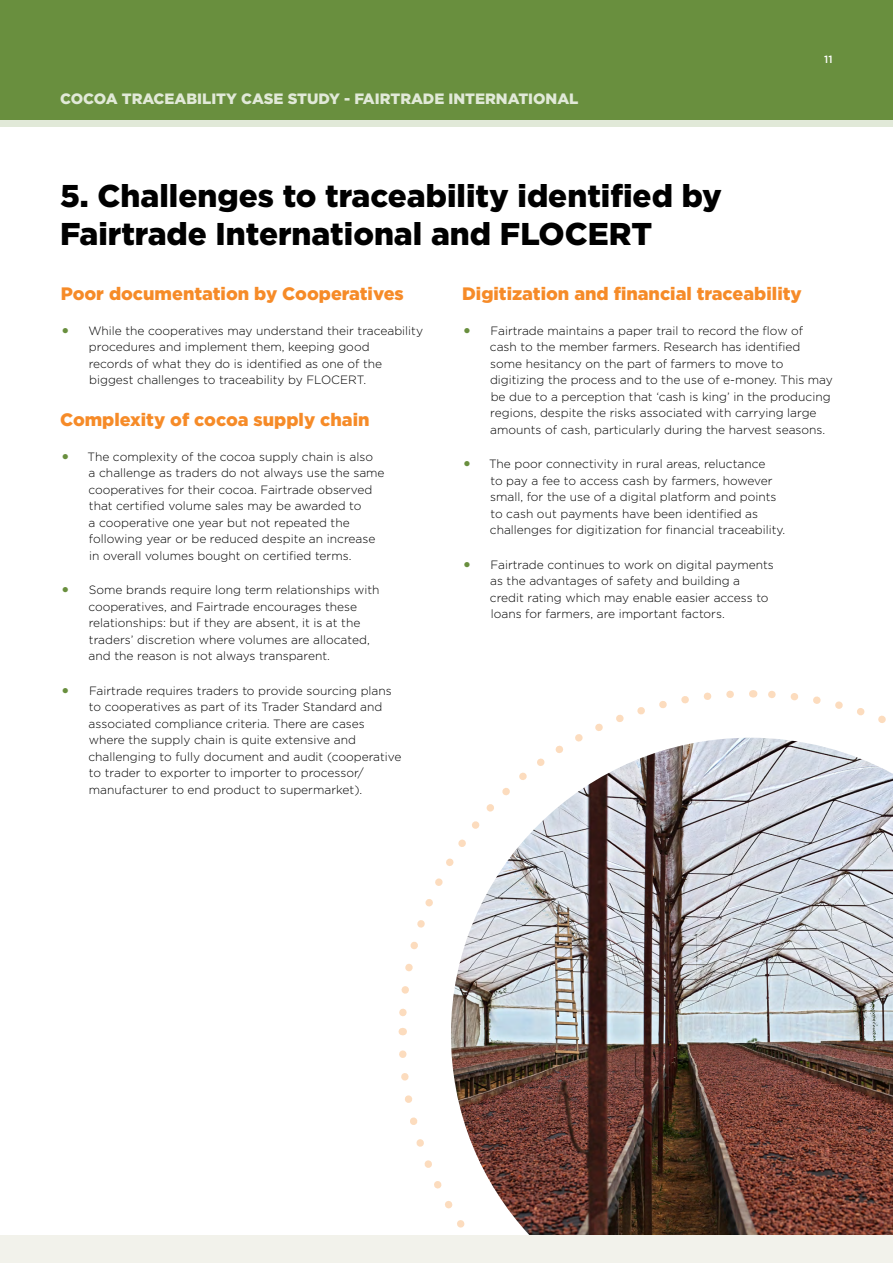
<style>
.page{position:relative;width:893px;height:1263px;background:#fff}
.page>*{position:absolute;margin:0;border:0;box-sizing:border-box;transform-origin:0 0}
.t1{font:900 31.5px/37.8px "Gotham";color:#000}
.Header_3{font:900 18px "Gotham";color:#f68b28}
.t2{font:900 15px "Gotham";color:#e1e9d8}
.t3{font:300 12px/16.5px "Gotham";color:#000}
.t4{font:500 10.5px "Gotham";color:#fff}
.s1{font-size:21px;color:#698f3e}
</style>
<div class="page">
<div style="left:0;top:0;width:893px;height:120px;background:#698f3e"></div>
<div style="left:0;top:120px;width:893px;height:6px;background:#e1e9d8"></div>
<svg style="left:756px;top:690px;width:130px;height:33px"></svg>
<svg style="left:399px;top:690px;width:335px;height:327px"></svg>
<svg style="left:395px;top:1050px;width:56px;height:186px"></svg>
<img style="left:451px;top:738px;width:442px;height:498px">
<div style="left:0;top:1236px;width:893px;height:27px;background:#f2f2eb"></div>
<p class="t2" style="left:60px;top:88px;width:520px">COCOA TRACEABILITY CASE STUDY - FAIRTRADE INTERNATIONAL</p>
<p class="t1" style="left:60px;top:176px;width:663px">5. Challenges to traceability identified by<br>Fairtrade International and FLOCERT</p>
<p class="t4" style="left:824px;top:52px;width:10px">11</p>
<p class="Header_3" style="left:61px;top:281px;width:345px">Poor documentation by Cooperatives</p>
<p class="t3" style="left:89px;top:322px;width:336px;text-indent:-28px"><span class="s1">•</span> While the cooperatives may understand their traceability procedures and implement them, keeping good<br>records of what they do is identified as one of the biggest challenges to traceability by FLOCERT.</p>
<p class="Header_3" style="left:60px;top:407px;width:311px">Complexity of cocoa supply chain</p>
<p class="t3" style="left:88px;top:448px;width:298px;text-indent:-28px"><span class="s1">•</span> The complexity of the cocoa supply chain is also<br>a challenge as traders do not always use the same cooperatives for their cocoa. Fairtrade observed that certified volume sales may be awarded to<br>a cooperative one year but not repeated the following year or be reduced despite an increase in overall volumes bought on certified terms.</p>
<p class="t3" style="left:88px;top:581px;width:293px;text-indent:-28px"><span class="s1">•</span> Some brands require long term relationships with cooperatives, and Fairtrade encourages these relationships: but if they are absent, it is at the traders’ discretion where volumes are allocated, and the reason is not always transparent.</p>
<p class="t3" style="left:88px;top:682px;width:315px;text-indent:-28px"><span class="s1">•</span> Fairtrade requires traders to provide sourcing plans to cooperatives as part of its Trader Standard and associated compliance criteria. There are cases where the supply chain is quite extensive and challenging to fully document and audit (cooperative to trader to exporter to importer to processor/ manufacturer to end product to supermarket).</p>
<p class="Header_3" style="left:462px;top:281px;width:341px">Digitization and financial traceability</p>
<p class="t3" style="left:490px;top:322px;width:345px;text-indent:-28px"><span class="s1">•</span> Fairtrade maintains a paper trail to record the flow of cash to the member farmers. Research has identified some hesitancy on the part of farmers to move to digitizing the process and to the use of e-money. This may be due to a perception that ‘cash is king’ in the producing regions, despite the risks associated with carrying large amounts of cash, particularly during the harvest seasons.</p>
<p class="t3" style="left:490px;top:455px;width:297px;text-indent:-28px"><span class="s1">•</span> The poor connectivity in rural areas, reluctance<br>to pay a fee to access cash by farmers, however small, for the use of a digital platform and points to cash out payments have been identified as challenges for digitization for financial traceability.</p>
<p class="t3" style="left:490px;top:556px;width:286px;text-indent:-28px"><span class="s1">•</span> Fairtrade continues to work on digital payments as the advantages of safety and building a credit rating which may enable easier access to loans for farmers, are important factors.</p>
</div>
